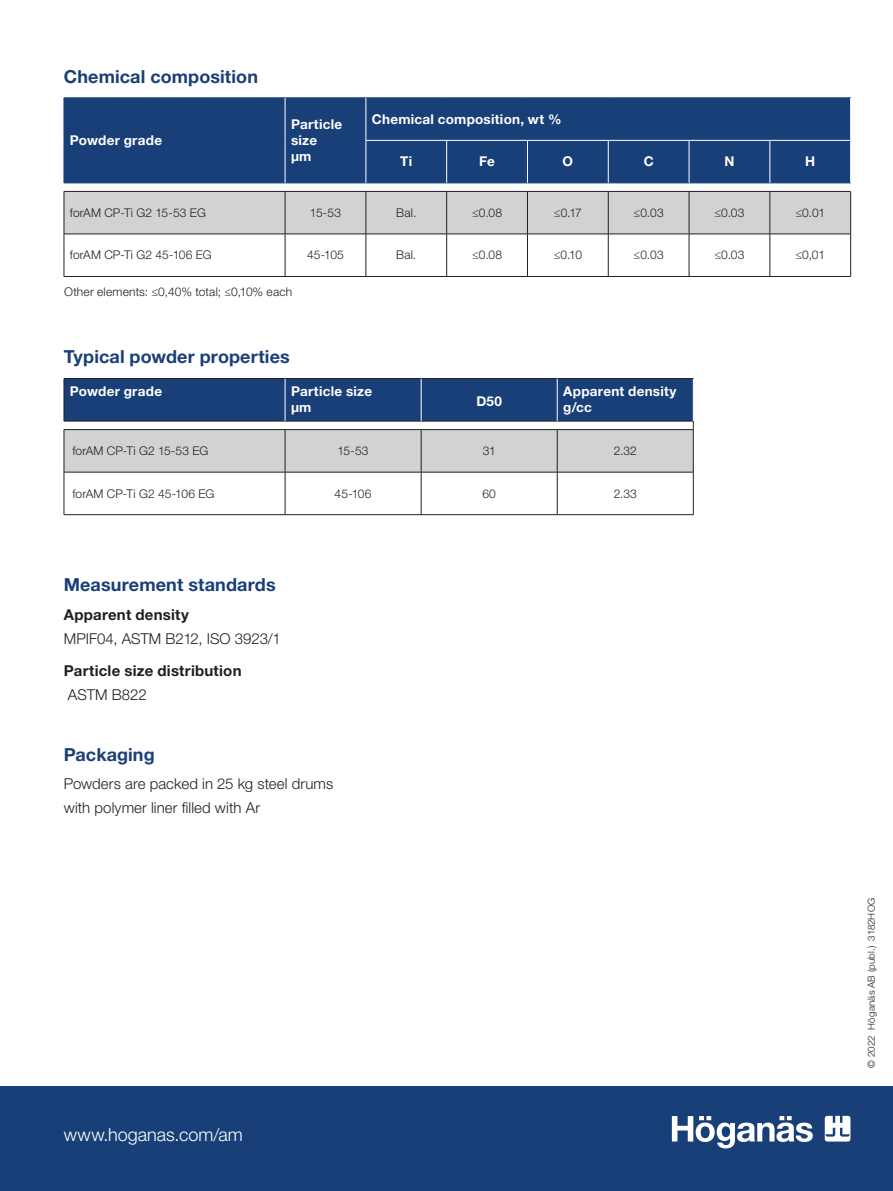
<style>
.page{position:relative;width:893px;height:1191px;background:#fff}
.page>*{position:absolute;margin:0;border:0;box-sizing:border-box;transform-origin:0 0}
.t1{font:700 18px "Helvetica Neue LT Pro";letter-spacing:.005em;color:#193f78}
.t2{font:300 18px "Helvetica Neue LT Pro";color:#fff}
.t3{font:300 15px/24px "Helvetica Neue LT Pro";letter-spacing:.005em;color:#231f20}
.t4{font:700 15px "Helvetica Neue LT Pro";letter-spacing:.015em;color:#231f20}
.t5{font:700 13.5px/16.2px "Helvetica Neue LT Std";letter-spacing:.02em;color:#fff}
.t6{font:300 12px "Helvetica Neue LT Std";letter-spacing:.01em;color:#231f20}
.t7{font:300 9.75px "Helvetica Neue LT Pro";letter-spacing:.02em;color:#231f20}
</style>
<div class="page">
<div style="left:0;top:1086px;width:893px;height:105px;background:#193f78"></div>
<svg style="left:672px;top:1116px;width:141px;height:32px"></svg>
<svg style="left:825px;top:1115px;width:25px;height:26px"></svg>
<div style="left:64px;top:378px;width:221px;height:43px;background:#193f78"></div>
<div style="left:64px;top:429px;width:221px;height:43px;background:#d1d2d4"></div>
<hr style="left:285px;top:472px;width:136px;height:1px;background:#231f20">
<hr style="left:421px;top:472px;width:136px;height:1px;background:#231f20">
<hr style="left:557px;top:472px;width:136px;height:1px;background:#231f20">
<hr style="left:285px;top:514px;width:136px;height:1px;background:#231f20">
<hr style="left:421px;top:514px;width:136px;height:1px;background:#231f20">
<hr style="left:557px;top:514px;width:136px;height:1px;background:#231f20">
<hr style="left:64px;top:378px;width:221px;height:1px;background:#231f20">
<hr style="left:64px;top:379px;width:1px;height:42px;background:#231f20">
<hr style="left:64px;top:421px;width:221px;height:1px;background:#231f20">
<svg style="left:285px;top:378px;width:409px;height:94px;background:#7c8ea8"></svg>
<hr style="left:64px;top:429px;width:221px;height:1px;background:#231f20">
<hr style="left:64px;top:430px;width:1px;height:42px;background:#231f20">
<hr style="left:285px;top:430px;width:1px;height:42px;background:#231f20">
<hr style="left:421px;top:430px;width:1px;height:42px;background:#231f20">
<hr style="left:557px;top:430px;width:1px;height:42px;background:#231f20">
<hr style="left:693px;top:430px;width:1px;height:42px;background:#231f20">
<hr style="left:64px;top:472px;width:221px;height:1px;background:#231f20">
<hr style="left:64px;top:472px;width:1px;height:42px;background:#231f20">
<hr style="left:285px;top:472px;width:1px;height:42px;background:#231f20">
<hr style="left:421px;top:472px;width:1px;height:42px;background:#231f20">
<hr style="left:557px;top:472px;width:1px;height:42px;background:#231f20">
<hr style="left:693px;top:472px;width:1px;height:42px;background:#231f20">
<hr style="left:64px;top:514px;width:221px;height:1px;background:#231f20">
<hr style="left:285px;top:379px;width:1px;height:42px;background:#fff">
<hr style="left:421px;top:379px;width:1px;height:42px;background:#fff">
<hr style="left:557px;top:379px;width:1px;height:42px;background:#fff">
<hr style="left:693px;top:379px;width:1px;height:42px;background:#fff">
<div style="left:65px;top:99px;width:785px;height:84px;background:#193f78"></div>
<hr style="left:64px;top:276px;width:221px;height:1px;background:#231f20">
<hr style="left:285px;top:276px;width:81px;height:1px;background:#231f20">
<hr style="left:366px;top:276px;width:81px;height:1px;background:#231f20">
<hr style="left:447px;top:276px;width:80px;height:1px;background:#231f20">
<hr style="left:527px;top:276px;width:81px;height:1px;background:#231f20">
<hr style="left:608px;top:276px;width:81px;height:1px;background:#231f20">
<hr style="left:689px;top:276px;width:81px;height:1px;background:#231f20">
<hr style="left:770px;top:276px;width:81px;height:1px;background:#231f20">
<svg style="left:64px;top:190px;width:787px;height:44px;background:#cbcbcd"></svg>
<hr style="left:64px;top:192px;width:1px;height:42px;background:#231f20">
<hr style="left:64px;top:234px;width:1px;height:42px;background:#231f20">
<hr style="left:64px;top:98px;width:221px;height:1px;background:#193f78">
<hr style="left:64px;top:98px;width:1px;height:42px;background:#193f78">
<hr style="left:285px;top:98px;width:81px;height:1px;background:#193f78">
<hr style="left:64px;top:140px;width:1px;height:43px;background:#193f78">
<hr style="left:64px;top:183px;width:221px;height:1px;background:#193f78">
<hr style="left:285px;top:183px;width:81px;height:1px;background:#193f78">
<hr style="left:366px;top:98px;width:81px;height:1px;background:#193f78">
<hr style="left:447px;top:98px;width:80px;height:1px;background:#193f78">
<hr style="left:527px;top:98px;width:81px;height:1px;background:#193f78">
<hr style="left:608px;top:98px;width:81px;height:1px;background:#193f78">
<hr style="left:689px;top:98px;width:81px;height:1px;background:#193f78">
<hr style="left:770px;top:98px;width:81px;height:1px;background:#193f78">
<hr style="left:366px;top:183px;width:81px;height:1px;background:#193f78">
<hr style="left:447px;top:183px;width:80px;height:1px;background:#193f78">
<hr style="left:527px;top:183px;width:81px;height:1px;background:#193f78">
<hr style="left:608px;top:183px;width:81px;height:1px;background:#193f78">
<hr style="left:689px;top:183px;width:81px;height:1px;background:#193f78">
<hr style="left:770px;top:183px;width:81px;height:1px;background:#193f78">
<hr style="left:285px;top:98px;width:1px;height:42px;background:#fff">
<hr style="left:285px;top:140px;width:1px;height:43px;background:#fff">
<hr style="left:365px;top:98px;width:1px;height:42px;background:#fff">
<hr style="left:850px;top:98px;width:1px;height:42px;background:#fff">
<hr style="left:365px;top:140px;width:82px;height:1px;background:#fff">
<hr style="left:365px;top:141px;width:1px;height:42px;background:#fff">
<hr style="left:447px;top:140px;width:80px;height:1px;background:#fff">
<hr style="left:446px;top:141px;width:1px;height:42px;background:#fff">
<hr style="left:527px;top:140px;width:81px;height:1px;background:#fff">
<hr style="left:527px;top:141px;width:1px;height:42px;background:#fff">
<hr style="left:608px;top:140px;width:81px;height:1px;background:#fff">
<hr style="left:608px;top:141px;width:1px;height:42px;background:#fff">
<hr style="left:689px;top:140px;width:81px;height:1px;background:#fff">
<hr style="left:689px;top:141px;width:1px;height:42px;background:#fff">
<hr style="left:770px;top:140px;width:81px;height:1px;background:#fff">
<hr style="left:769px;top:141px;width:1px;height:42px;background:#fff">
<hr style="left:285px;top:192px;width:1px;height:42px;background:#231f20">
<hr style="left:366px;top:192px;width:1px;height:42px;background:#231f20">
<hr style="left:446px;top:192px;width:1px;height:42px;background:#231f20">
<hr style="left:527px;top:192px;width:1px;height:42px;background:#231f20">
<hr style="left:608px;top:192px;width:1px;height:42px;background:#231f20">
<hr style="left:689px;top:192px;width:1px;height:42px;background:#231f20">
<hr style="left:770px;top:192px;width:1px;height:42px;background:#231f20">
<hr style="left:850px;top:192px;width:1px;height:42px;background:#231f20">
<hr style="left:64px;top:234px;width:221px;height:1px;background:#231f20">
<hr style="left:285px;top:234px;width:81px;height:1px;background:#231f20">
<hr style="left:285px;top:234px;width:1px;height:42px;background:#231f20">
<hr style="left:366px;top:234px;width:81px;height:1px;background:#231f20">
<hr style="left:366px;top:234px;width:1px;height:42px;background:#231f20">
<hr style="left:447px;top:234px;width:80px;height:1px;background:#231f20">
<hr style="left:446px;top:234px;width:1px;height:42px;background:#231f20">
<hr style="left:527px;top:234px;width:81px;height:1px;background:#231f20">
<hr style="left:527px;top:234px;width:1px;height:42px;background:#231f20">
<hr style="left:608px;top:234px;width:81px;height:1px;background:#231f20">
<hr style="left:608px;top:234px;width:1px;height:42px;background:#231f20">
<hr style="left:689px;top:234px;width:81px;height:1px;background:#231f20">
<hr style="left:689px;top:234px;width:1px;height:42px;background:#231f20">
<hr style="left:770px;top:234px;width:81px;height:1px;background:#231f20">
<hr style="left:770px;top:234px;width:1px;height:42px;background:#231f20">
<hr style="left:850px;top:234px;width:1px;height:42px;background:#231f20">
<h1 class="t1" style="left:64px;top:65px;width:196px">Chemical composition</h1>
<p class="t5" style="left:70px;top:132px;width:94px">Powder grade</p>
<p class="t5" style="left:291px;top:116px;width:53px">Particle size<br>µm</p>
<p class="t5" style="left:372px;top:111px;width:191px">Chemical composition, wt %</p>
<p class="t5" style="left:400px;top:153px;width:13px">Ti</p>
<p class="t5" style="left:479px;top:153px;width:17px">Fe</p>
<p class="t5" style="left:563px;top:153px;width:12px">O</p>
<p class="t5" style="left:644px;top:153px;width:12px">C</p>
<p class="t5" style="left:724px;top:153px;width:12px">N</p>
<p class="t5" style="left:805px;top:153px;width:12px">H</p>
<p class="t6" style="left:70px;top:205px;width:137px">forAM CP-Ti G2 15-53 EG</p>
<p class="t6" style="left:310px;top:205px;width:33px">15-53</p>
<p class="t6" style="left:396px;top:205px;width:22px">Bal.</p>
<p class="t6" style="left:472px;top:205px;width:32px">≤0.08</p>
<p class="t6" style="left:554px;top:205px;width:29px">≤0.17</p>
<p class="t6" style="left:634px;top:205px;width:32px">≤0.03</p>
<p class="t6" style="left:714px;top:205px;width:32px">≤0.03</p>
<p class="t6" style="left:795px;top:205px;width:31px">≤0.01</p>
<p class="t6" style="left:70px;top:248px;width:143px">forAM CP-Ti G2 45-106 EG</p>
<p class="t6" style="left:307px;top:248px;width:38px">45-105</p>
<p class="t6" style="left:396px;top:248px;width:22px">Bal.</p>
<p class="t6" style="left:472px;top:248px;width:32px">≤0.08</p>
<p class="t6" style="left:554px;top:248px;width:30px">≤0.10</p>
<p class="t6" style="left:634px;top:248px;width:32px">≤0.03</p>
<p class="t6" style="left:714px;top:248px;width:32px">≤0.03</p>
<p class="t6" style="left:795px;top:248px;width:31px">≤0,01</p>
<p class="t6" style="left:64px;top:284px;width:230px">Other elements: ≤0,40% total; ≤0,10% each</p>
<h1 class="t1" style="left:64px;top:346px;width:227px">Typical powder properties</h1>
<p class="t5" style="left:70px;top:383px;width:94px">Powder grade</p>
<p class="t5" style="left:291px;top:383px;width:83px">Particle size µm</p>
<p class="t5" style="left:476px;top:392px;width:27px">D50</p>
<p class="t5" style="left:563px;top:383px;width:115px">Apparent density g/cc</p>
<p class="t6" style="left:72px;top:443px;width:137px">forAM CP-Ti G2 15-53 EG</p>
<p class="t6" style="left:338px;top:443px;width:33px">15-53</p>
<p class="t6" style="left:483px;top:443px;width:14px">31</p>
<p class="t6" style="left:614px;top:443px;width:25px">2.32</p>
<p class="t6" style="left:72px;top:486px;width:143px">forAM CP-Ti G2 45-106 EG</p>
<p class="t6" style="left:335px;top:486px;width:38px">45-106</p>
<p class="t6" style="left:482px;top:486px;width:15px">60</p>
<p class="t6" style="left:614px;top:486px;width:25px">2.33</p>
<h1 class="t1" style="left:64px;top:574px;width:214px">Measurement standards</h1>
<p class="t4" style="left:64px;top:605px;width:127px">Apparent density</p>
<p class="t3" style="left:64px;top:626px;width:218px">MPIF04, ASTM B212, ISO 3923/1</p>
<p class="t4" style="left:64px;top:661px;width:179px">Particle size distribution</p>
<p class="t3" style="left:68px;top:682px;width:80px">ASTM B822</p>
<h1 class="t1" style="left:64px;top:743px;width:92px">Packaging</h1>
<p class="t3" style="left:64px;top:771px;width:271px">Powders are packed in 25 kg steel drums with polymer liner filled with Ar</p>
<h1 class="t2" style="left:64px;top:1124px;width:181px">www.hoganas.com/am</h1>
<p class="t7" style="left:865px;top:1067px;width:171px;rotate:-90deg">© 2022 Höganäs AB (publ.) 3182HOG</p>
</div>
